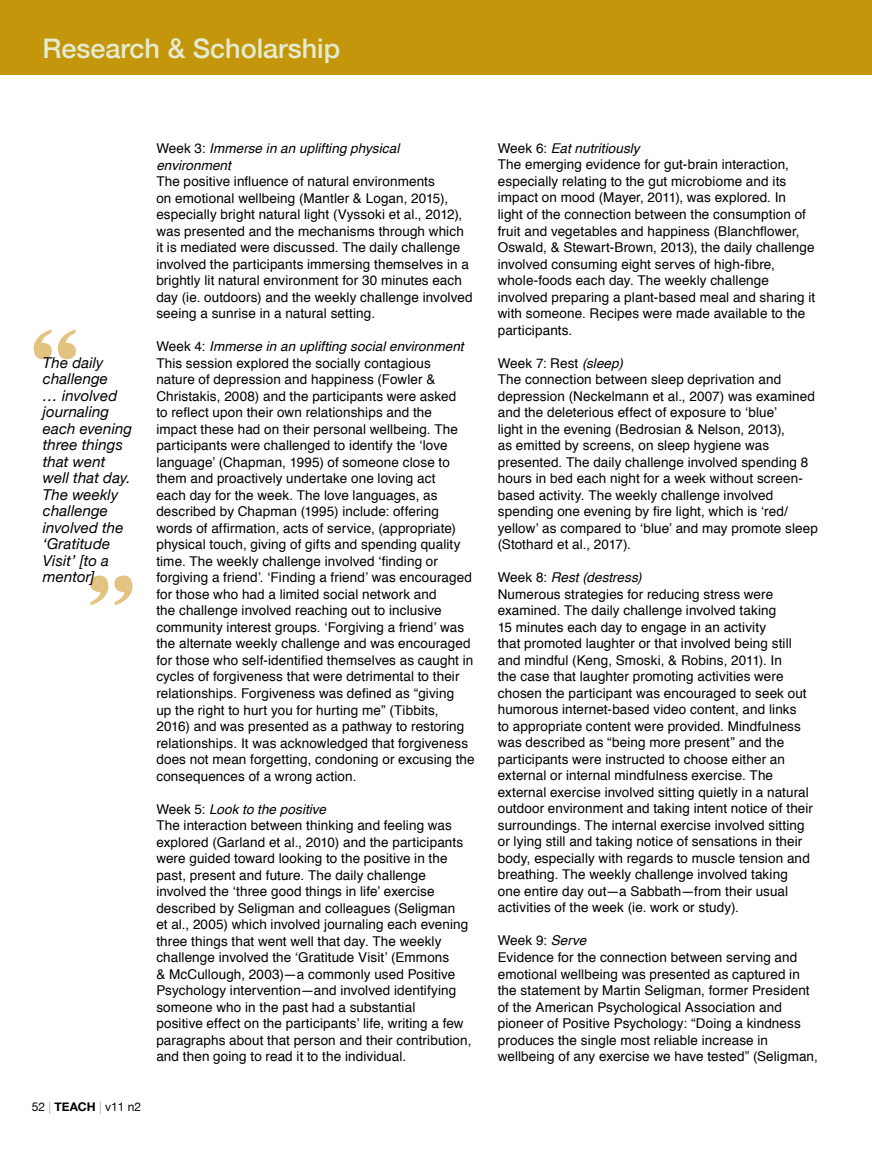
<style>
.page{position:relative;width:872px;height:1149px;background:#fff}
.page>*{position:absolute;margin:0;border:0;box-sizing:border-box;transform-origin:0 0}
.t1{font:700 108px "Copperplate";color:#e2c381}
.t2{font:500 27px "Helvetica Neue";color:#e5ebd0}
.t3{font:italic 15px/16.5px "Helvetica Neue";letter-spacing:.01em;color:#000}
.t4{font:13.5px/16.5px "Helvetica";letter-spacing:.01em;color:#000}
.t5{font:italic 13.5px/16.5px "Helvetica";letter-spacing:.005em;color:#000}
.t6{font:12px "Helvetica Neue";color:#000}
.s1{font-weight:200}
.s2{font-weight:700}
.s3{font-style:normal}
.s4{font-style:italic}
</style>
<div class="page">
<div style="left:0;top:0;width:872px;height:74px;background:#c4960c"></div>
<h2 class="t2" style="left:43px;top:26px;width:299px">Research &amp; Scholarship</h2>
<h1 class="t1" style="left:28px;top:289px;width:55px">“</h1>
<p class="t3" style="left:43px;top:355px;width:91px">The daily challenge<br>… involved journaling each evening three things that went well that day.<br>The weekly challenge involved the ‘Gratitude<br>Visit’ [to a mentor]</p>
<h1 class="t1" style="left:84px;top:534px;width:55px">”</h1>
<p class="t6" style="left:32px;top:1097px;width:111px">52 <span class="s1">|</span> <span class="s2">TEACH</span> <span class="s1">|</span> v11 n2</p>
<p class="t5" style="left:156px;top:140px;width:244px"><span class="s3">Week 3:</span> Immerse in an uplifting physical environment</p>
<p class="t4" style="left:156px;top:173px;width:318px">The positive influence of natural environments<br>on emotional wellbeing (Mantler &amp; Logan, 2015), especially bright natural light (Vyssoki et al., 2012), was presented and the mechanisms through which it is mediated were discussed. The daily challenge involved the participants immersing themselves in a brightly lit natural environment for 30 minutes each day (ie. outdoors) and the weekly challenge involved seeing a sunrise in a natural setting.</p>
<p class="t4" style="left:156px;top:338px;width:320px">Week 4: <span class="s4">Immerse in an uplifting social environment </span>This session explored the socially contagious<br>nature of depression and happiness (Fowler &amp; Christakis, 2008) and the participants were asked<br>to reflect upon their own relationships and the impact these had on their personal wellbeing. The participants were challenged to identify the ‘love language’ (Chapman, 1995) of someone close to them and proactively undertake one loving act<br>each day for the week. The love languages, as described by Chapman (1995) include: offering words of affirmation, acts of service, (appropriate) physical touch, giving of gifts and spending quality time. The weekly challenge involved ‘finding or forgiving a friend’. ‘Finding a friend’ was encouraged for those who had a limited social network and<br>the challenge involved reaching out to inclusive community interest groups. ‘Forgiving a friend’ was the alternate weekly challenge and was encouraged for those who self-identified themselves as caught in cycles of forgiveness that were detrimental to their relationships. Forgiveness was defined as “giving<br>up the right to hurt you for hurting me” (Tibbits, 2016) and was presented as a pathway to restoring relationships. It was acknowledged that forgiveness does not mean forgetting, condoning or excusing the consequences of a wrong action.</p>
<p class="t4" style="left:156px;top:800px;width:317px">Week 5: <span class="s4">Look to the positive<br></span>The interaction between thinking and feeling was explored (Garland et al., 2010) and the participants were guided toward looking to the positive in the past, present and future. The daily challenge involved the ‘three good things in life’ exercise described by Seligman and colleagues (Seligman<br>et al., 2005) which involved journaling each evening three things that went well that day. The weekly challenge involved the ‘Gratitude Visit’ (Emmons<br>&amp; McCullough, 2003)—a commonly used Positive Psychology intervention—and involved identifying someone who in the past had a substantial<br>positive effect on the participants’ life, writing a few paragraphs about that person and their contribution, and then going to read it to the individual.</p>
<p class="t4" style="left:498px;top:140px;width:319px">Week 6: <span class="s4">Eat nutritiously<br></span>The emerging evidence for gut-brain interaction, especially relating to the gut microbiome and its impact on mood (Mayer, 2011), was explored. In<br>light of the connection between the consumption of fruit and vegetables and happiness (Blanchflower, Oswald, &amp; Stewart-Brown, 2013), the daily challenge involved consuming eight serves of high-fibre, whole-foods each day. The weekly challenge involved preparing a plant-based meal and sharing it with someone. Recipes were made available to the participants.</p>
<p class="t4" style="left:498px;top:355px;width:322px">Week 7: Rest <span class="s4">(sleep)<br></span>The connection between sleep deprivation and depression (Neckelmann et al., 2007) was examined and the deleterious effect of exposure to ‘blue’<br>light in the evening (Bedrosian &amp; Nelson, 2013),<br>as emitted by screens, on sleep hygiene was presented. The daily challenge involved spending 8 hours in bed each night for a week without screen&shy;based activity. The weekly challenge involved spending one evening by fire light, which is ‘red/ yellow’ as compared to ‘blue’ and may promote sleep (Stothard et al., 2017).</p>
<p class="t4" style="left:498px;top:569px;width:317px">Week 8: <span class="s4">Rest (destress)<br></span>Numerous strategies for reducing stress were examined. The daily challenge involved taking<br>15 minutes each day to engage in an activity<br>that promoted laughter or that involved being still and mindful (Keng, Smoski, &amp; Robins, 2011). In<br>the case that laughter promoting activities were chosen the participant was encouraged to seek out humorous internet-based video content, and links<br>to appropriate content were provided. Mindfulness was described as “being more present” and the participants were instructed to choose either an external or internal mindfulness exercise. The external exercise involved sitting quietly in a natural outdoor environment and taking intent notice of their surroundings. The internal exercise involved sitting or lying still and taking notice of sensations in their body, especially with regards to muscle tension and breathing. The weekly challenge involved taking one entire day out—a Sabbath—from their usual activities of the week (ie. work or study).</p>
<p class="t4" style="left:498px;top:932px;width:321px">Week 9: <span class="s4">Serve<br></span>Evidence for the connection between serving and emotional wellbeing was presented as captured in the statement by Martin Seligman, former President of the American Psychological Association and pioneer of Positive Psychology: “Doing a kindness produces the single most reliable increase in wellbeing of any exercise we have tested” (Seligman,</p>
</div>
